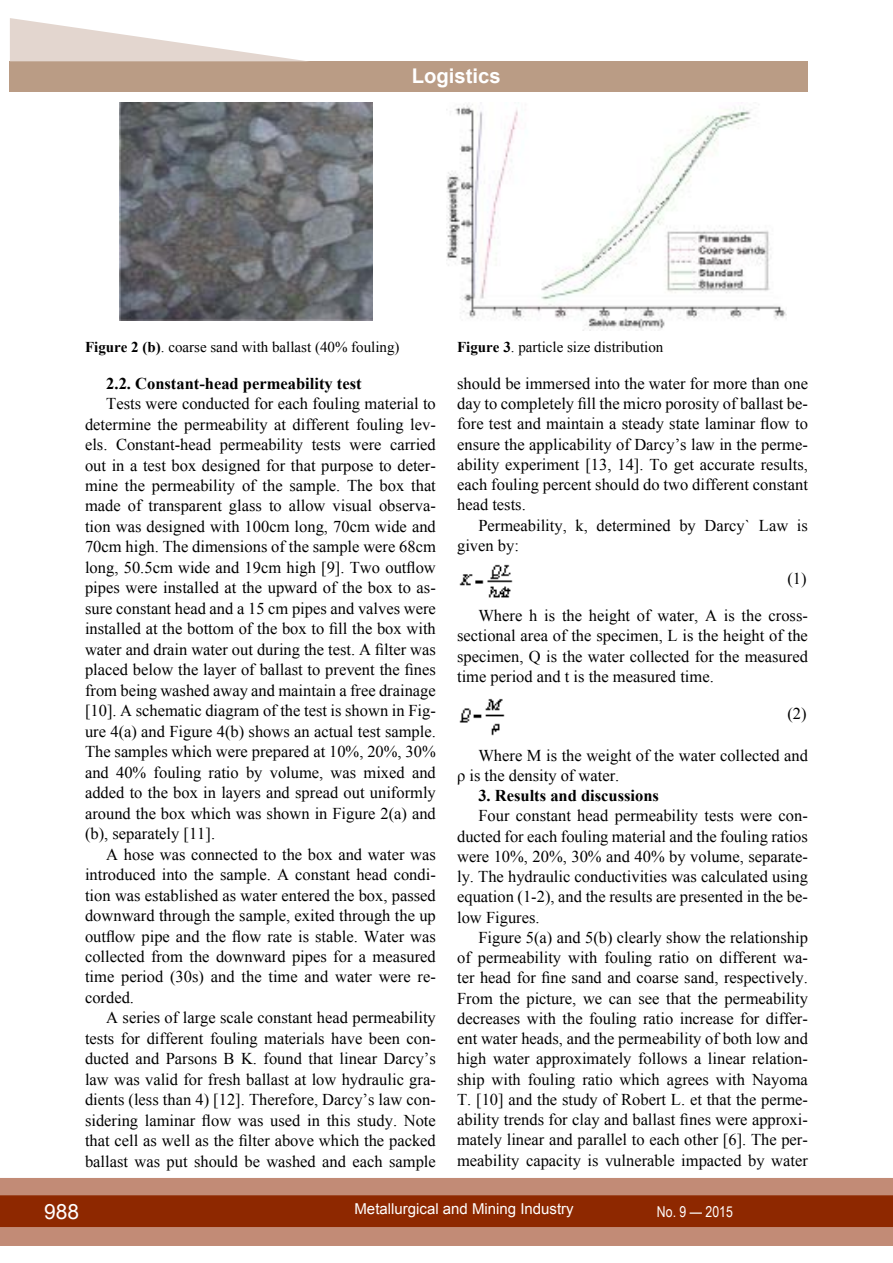
<style>
.page{position:relative;width:893px;height:1263px;background:#fff}
.page>*{position:absolute;margin:0;border:0;box-sizing:border-box;transform-origin:0 0}
.t1{font:21px "Arial";color:#fff}
.t2{font:700 20.25px "Arial";color:#fff}
.t3{font:16.5px/20.5px "Times New Roman";color:#000;text-align:justify}
.t4{font:700 16.5px "Times New Roman";color:#000}
.t5{font:15px "Times New Roman";color:#000}
.t6{font:15px "Arial";color:#fff}
.t7{font:15px "Arial Narrow";color:#fff}
.s1{font-weight:700}
</style>
<div class="page">
<div style="left:0;top:1178px;width:893px;height:68px;background:#c28b76"></div>
<div style="left:0;top:1195px;width:893px;height:32px;background:#8e2800;border:2px solid #8e2800"></div>
<div style="left:10px;top:62px;width:798px;height:30px;background:#ba9c85"></div>
<svg style="left:10px;top:18px;width:300px;height:44px"></svg>
<img style="left:119px;top:102px;width:253px;height:219px">
<img style="left:446px;top:102px;width:341px;height:229px">
<img style="left:459px;top:564px;width:54px;height:34px">
<img style="left:459px;top:698px;width:46px;height:38px">
<p class="t2" style="left:412px;top:63px;width:90px">Logistics</p>
<p class="t5" style="left:85px;top:336px;width:316px"><span class="s1">Figure 2 (b)</span>. coarse sand with ballast (40% fouling)</p>
<p class="t5" style="left:457px;top:336px;width:208px"><span class="s1">Figure 3</span>. particle size distribution</p>
<p class="t3" style="left:457px;top:373px;width:352px">should be immersed into the water for more than one day to completely fill the micro porosity of ballast be&shy;fore test and maintain a steady state laminar flow to ensure the applicability of Darcy’s law in the perme&shy;ability experiment [13, 14]. To get accurate results, each fouling percent should do two different constant head tests.</p>
<p class="t3" style="left:457px;top:515px;width:352px;text-indent:21px">Permeability, k, determined by Darcy` Law is given by:</p>
<p class="t3" style="left:787px;top:568px;width:21px">(1)</p>
<p class="t3" style="left:457px;top:605px;width:352px;text-indent:21px">Where h is the height of water, A is the cross&shy;sectional area of the specimen, L is the height of the specimen, Q is the water collected for the measured time period and t is the measured time.</p>
<p class="t3" style="left:787px;top:703px;width:21px">(2)</p>
<p class="t3" style="left:457px;top:745px;width:352px;text-indent:21px">Where M is the weight of the water collected and ρ is the density of water.</p>
<p class="t4" style="left:478px;top:784px;width:182px">3. Results and discussions</p>
<p class="t3" style="left:457px;top:805px;width:352px;text-indent:21px">Four constant head permeability tests were con&shy;ducted for each fouling material and the fouling ratios were 10%, 20%, 30% and 40% by volume, separate&shy;ly. The hydraulic conductivities was calculated using equation (1-2), and the results are presented in the be&shy;low Figures.</p>
<p class="t3" style="left:457px;top:927px;width:352px;text-indent:21px">Figure 5(a) and 5(b) clearly show the relationship of permeability with fouling ratio on different wa&shy;ter head for fine sand and coarse sand, respectively.<br>From the picture, we can see that the permeability decreases with the fouling ratio increase for differ&shy;ent water heads, and the permeability of both low and high water approximately follows a linear relation&shy;ship with fouling ratio which agrees with Nayoma T. [10] and the study of Robert L. et that the perme&shy;ability trends for clay and ballast fines were approxi&shy;mately linear and parallel to each other [6]. The per&shy;meability capacity is vulnerable impacted by water</p>
<p class="t4" style="left:106px;top:372px;width:257px">2.2. Constant-head permeability test</p>
<p class="t3" style="left:85px;top:393px;width:352px;text-indent:21px">Tests were conducted for each fouling material to determine the permeability at different fouling lev&shy;els. Constant-head permeability tests were carried out in a test box designed for that purpose to deter&shy;mine the permeability of the sample. The box that made of transparent glass to allow visual observa&shy;tion was designed with 100cm long, 70cm wide and 70cm high. The dimensions of the sample were 68cm long, 50.5cm wide and 19cm high [9]. Two outflow pipes were installed at the upward of the box to as&shy;sure constant head and a 15 cm pipes and valves were installed at the bottom of the box to fill the box with water and drain water out during the test. A filter was placed below the layer of ballast to prevent the fines from being washed away and maintain a free drainage [10]. A schematic diagram of the test is shown in Fig&shy;ure 4(a) and Figure 4(b) shows an actual test sample.<br>The samples which were prepared at 10%, 20%, 30% and 40% fouling ratio by volume, was mixed and added to the box in layers and spread out uniformly around the box which was shown in Figure 2(a) and (b), separately [11].</p>
<p class="t3" style="left:85px;top:843px;width:352px;text-indent:21px">A hose was connected to the box and water was introduced into the sample. A constant head condi&shy;tion was established as water entered the box, passed downward through the sample, exited through the up outflow pipe and the flow rate is stable. Water was collected from the downward pipes for a measured time period (30s) and the time and water were re&shy;corded.</p>
<p class="t3" style="left:85px;top:1007px;width:352px;text-indent:21px">A series of large scale constant head permeability tests for different fouling materials have been con&shy;ducted and Parsons B K. found that linear Darcy’s law was valid for fresh ballast at low hydraulic gra&shy;dients (less than 4) [12]. Therefore, Darcy’s law con&shy;sidering laminar flow was used in this study. Note that cell as well as the filter above which the packed ballast was put should be washed and each sample</p>
<p class="t1" style="left:44px;top:1197px;width:37px">988</p>
<p class="t6" style="left:354px;top:1199px;width:221px">Metallurgical and Mining Industry</p>
<p class="t7" style="left:657px;top:1201px;width:77px">No. 9 — 2015</p>
</div>
